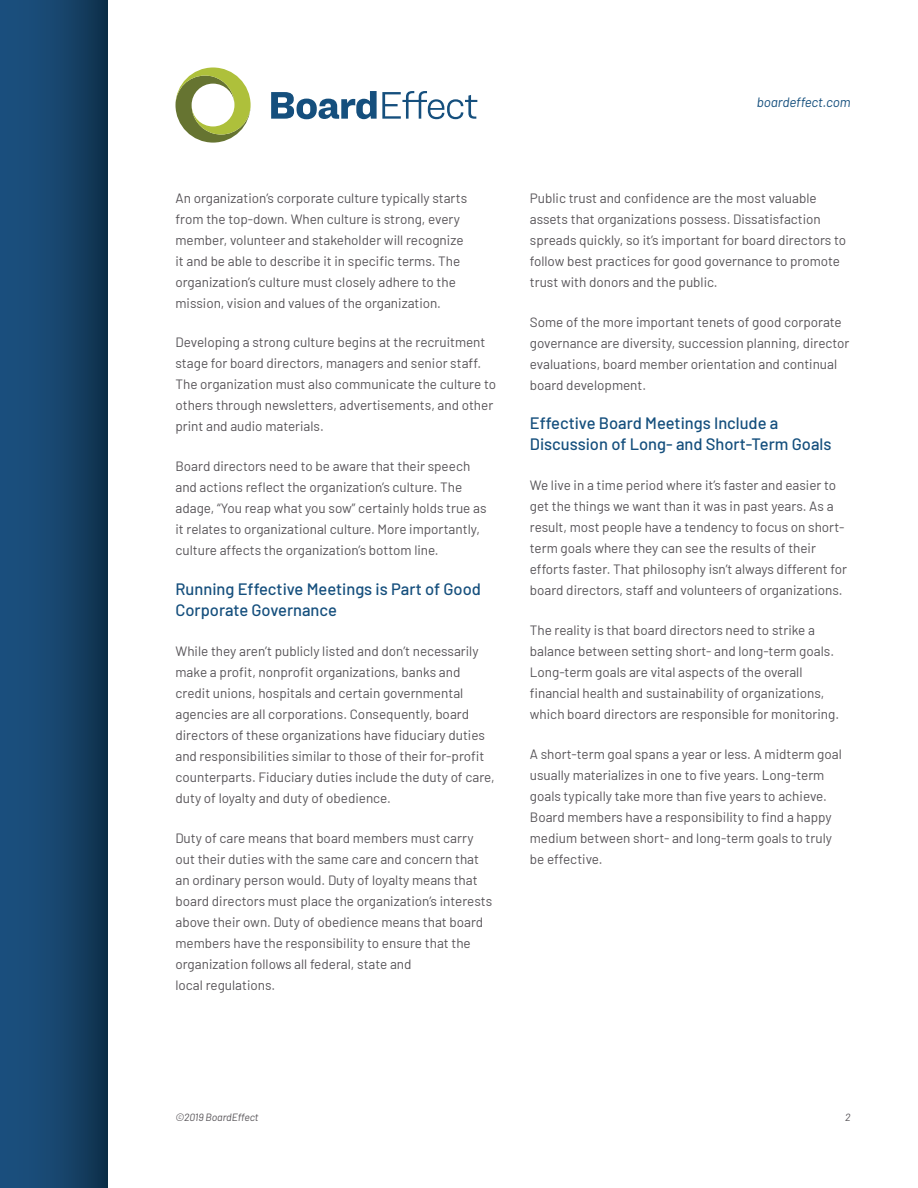
<style>
.page{position:relative;width:918px;height:1188px;background:#fff}
.page>*{position:absolute;margin:0;border:0;box-sizing:border-box;transform-origin:0 0}
.t1{font:500 16.5px/21px "Barlow";color:#154f7d}
.t2{font:13.5px/21px "Barlow";color:#575458}
.t3{font:italic 13.5px "Barlow";letter-spacing:-.01em;color:#154f7d}
.t4{font:italic 10.5px "Barlow";letter-spacing:-.01em;color:#575458}
</style>
<div class="page">
<div style="left:0;top:0;width:108px;height:1188px;background:linear-gradient(to right,#1d5587,#103450)"></div>
<svg style="left:271px;top:91px;width:206px;height:28px"></svg>
<svg style="left:176px;top:68px;width:75px;height:75px"></svg>
<p class="t2" style="left:176px;top:186px;width:293px">An organization’s corporate culture typically starts from the top-down. When culture is strong, every member, volunteer and stakeholder will recognize it and be able to describe it in specific terms. The organization’s culture must closely adhere to the mission, vision and values of the organization.</p>
<p class="t2" style="left:176px;top:331px;width:322px">Developing a strong culture begins at the recruitment stage for board directors, managers and senior staff.<br>The organization must also communicate the culture to others through newsletters, advertisements, and other print and audio materials.</p>
<p class="t2" style="left:176px;top:455px;width:313px">Board directors need to be aware that their speech and actions reflect the organization’s culture. The adage, “You reap what you sow” certainly holds true as it relates to organizational culture. More importantly, culture affects the organization’s bottom line.</p>
<p class="t1" style="left:176px;top:577px;width:307px">Running Effective Meetings is Part of Good<br>Corporate Governance</p>
<p class="t2" style="left:176px;top:640px;width:321px">While they aren’t publicly listed and don’t necessarily make a profit, nonprofit organizations, banks and credit unions, hospitals and certain governmental agencies are all corporations. Consequently, board directors of these organizations have fiduciary duties and responsibilities similar to those of their for-profit counterparts. Fiduciary duties include the duty of care, duty of loyalty and duty of obedience.</p>
<p class="t2" style="left:176px;top:827px;width:318px">Duty of care means that board members must carry out their duties with the same care and concern that an ordinary person would. Duty of loyalty means that board directors must place the organization’s interests above their own. Duty of obedience means that board members have the responsibility to ensure that the organization follows all federal, state and<br>local regulations.</p>
<p class="t3" style="left:757px;top:93px;width:95px">boardeffect.com</p>
<p class="t2" style="left:530px;top:186px;width:318px">Public trust and confidence are the most valuable assets that organizations possess. Dissatisfaction spreads quickly, so it’s important for board directors to follow best practices for good governance to promote trust with donors and the public.</p>
<p class="t2" style="left:530px;top:310px;width:321px">Some of the more important tenets of good corporate governance are diversity, succession planning, director evaluations, board member orientation and continual board development.</p>
<p class="t1" style="left:530px;top:412px;width:303px">Effective Board Meetings Include a<br>Discussion of Long- and Short-Term Goals</p>
<p class="t2" style="left:530px;top:474px;width:319px">We live in a time period where it’s faster and easier to get the things we want than it was in past years. As a result, most people have a tendency to focus on short&shy;term goals where they can see the results of their efforts faster. That philosophy isn’t always different for board directors, staff and volunteers of organizations.</p>
<p class="t2" style="left:530px;top:619px;width:311px">The reality is that board directors need to strike a balance between setting short- and long-term goals.<br>Long-term goals are vital aspects of the overall financial health and sustainability of organizations, which board directors are responsible for monitoring.</p>
<p class="t2" style="left:530px;top:743px;width:314px">A short-term goal spans a year or less. A midterm goal usually materializes in one to five years. Long-term goals typically take more than five years to achieve.<br>Board members have a responsibility to find a happy medium between short- and long-term goals to truly be effective.</p>
<p class="t4" style="left:176px;top:1110px;width:85px">©2019 BoardEffect</p>
<p class="t4" style="left:845px;top:1110px;width:7px">2</p>
</div>
